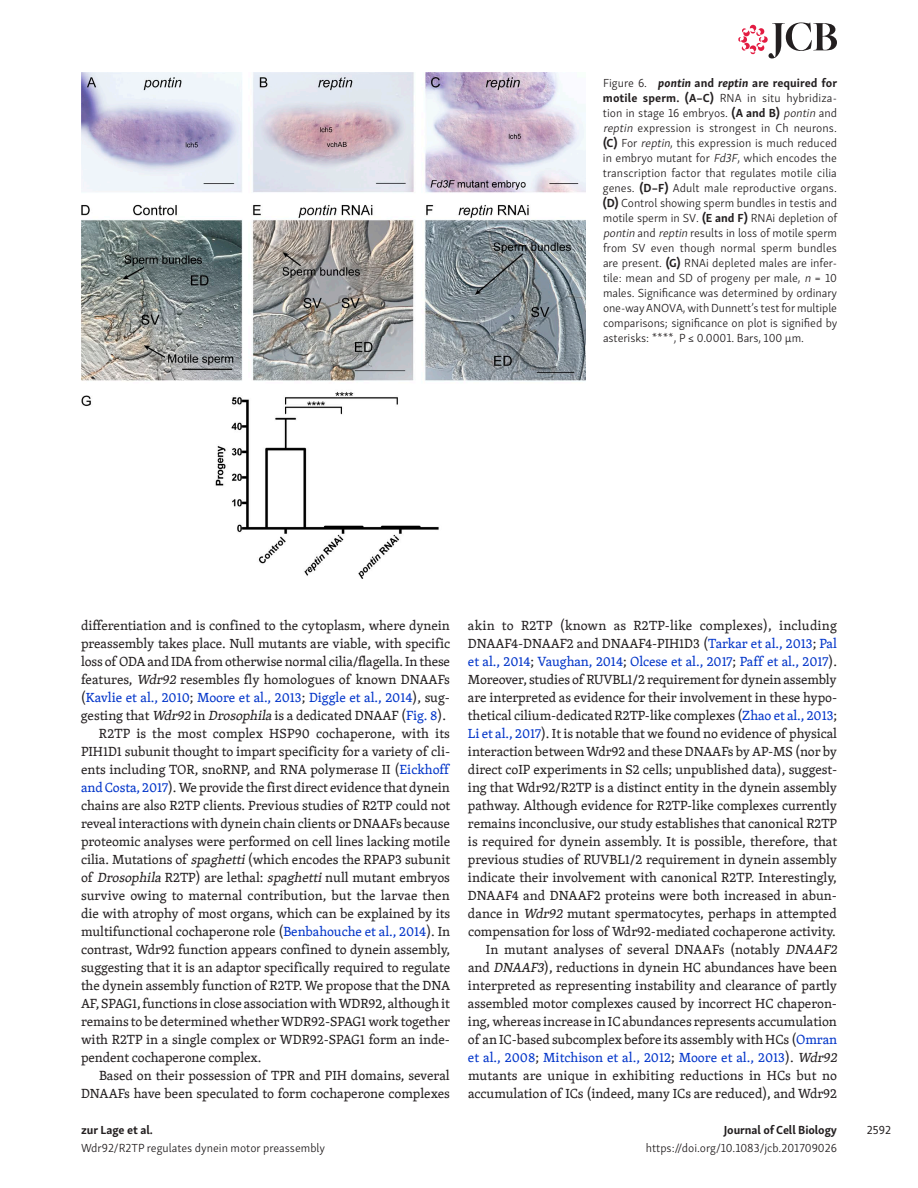
<style>
.page{position:relative;width:918px;height:1188px;background:#fff}
.page>*{position:absolute;margin:0;border:0;box-sizing:border-box;transform-origin:0 0}
.t1{font:13.5px "Skolar PE";letter-spacing:-.005em;color:#231f20}
.t2{font:13.5px "Skolar PE";letter-spacing:-.005em;color:#0034c9}
.t3{font:300 12px/15px "Skolar Sans PE";letter-spacing:-.005em;color:#231f20;text-align:justify}
.t4{font:700 12px "Skolar Sans PE";letter-spacing:-.005em;color:#231f20}
.t5{font:12px "Skolar Sans PE";color:#231f20}
.s1{font-weight:700;font-style:italic}
.s2{font-weight:700}
.s3{font-style:italic}
.s4{color:#231f20}
.s5{color:#0034c9}
.s6{font-style:italic;color:#231f20}
</style>
<div class="page">
<svg style="left:738px;top:23px;width:99px;height:35px"></svg>
<img style="left:81px;top:72px;width:504px;height:506px">
<p class="t3" style="left:603px;top:75px;width:236px">Figure 6. <span class="s1">pontin</span> <span class="s2">and</span> <span class="s1">reptin</span> <span class="s2">are required for motile sperm. (A–C)</span> RNA in situ hybridiza&shy;tion in stage 16 embryos. <span class="s2">(A and B)</span> <span class="s3">pontin</span> and <span class="s3">reptin</span> expression is strongest in Ch neurons. <span class="s2">(C)</span> For <span class="s3">reptin</span>, this expression is much reduced in embryo mutant for <span class="s3">Fd3F</span>, which encodes the transcription factor that regulates motile cilia genes. <span class="s2">(D–F)</span> Adult male reproductive organs. <span class="s2">(D)</span> Control showing sperm bundles in testis and motile sperm in SV. <span class="s2">(E and F)</span> RNAi depletion of <span class="s3">pontin</span> and <span class="s3">reptin</span> results in loss of motile sperm from SV even though normal sperm bundles are present. <span class="s2">(G)</span> RNAi depleted males are infer&shy;tile: mean and SD of progeny per male, <span class="s3">n</span> = 10 males. Significance was determined by ordinary one-way ANOVA, with Dunnett’s test for multiple comparisons; significance on plot is signified by asterisks: ****, P ≤ 0.0001. Bars, 100 µm.</p>
<p class="t1" style="left:81px;top:615px;width:370px">differentiation and is confined to the cytoplasm, where dynein</p>
<p class="t1" style="left:81px;top:633px;width:371px">preassembly takes place. Null mutants are viable, with specific</p>
<p class="t1" style="left:81px;top:651px;width:371px">loss of ODA and IDA from otherwise normal cilia/flagella. In these</p>
<p class="t1" style="left:81px;top:669px;width:371px">features, <span class="s3">Wdr92</span> resembles fly homologues of known DNAAFs</p>
<p class="t2" style="left:81px;top:687px;width:371px"><span class="s4">(</span>Kavlie et al., 2010<span class="s4">;</span> Moore et al., 2013<span class="s4">;</span> Diggle et al., 2014<span class="s4">), sug-</span></p>
<p class="t1" style="left:81px;top:705px;width:367px">gesting that <span class="s3">Wdr92</span> in <span class="s3">Drosophila</span>is a dedicated DNAAF (<span class="s5">Fig. 8</span>).</p>
<p class="t1" style="left:99px;top:723px;width:352px">R2TP is the most complex HSP90 cochaperone, with its</p>
<p class="t1" style="left:81px;top:741px;width:371px">PIH1D1 subunit thought to impart specificity for a variety of cli-</p>
<p class="t1" style="left:81px;top:759px;width:369px">ents including TOR, snoRNP, and RNA polymerase II (<span class="s5">Eickhoff</span></p>
<p class="t1" style="left:81px;top:777px;width:370px"><span class="s5">and Costa, 2017</span>). We provide the first direct evidence that dynein</p>
<p class="t1" style="left:81px;top:795px;width:371px">chains are also R2TP clients. Previous studies of R2TP could not</p>
<p class="t1" style="left:81px;top:813px;width:371px">reveal interactions with dynein chain clients or DNAAFs because</p>
<p class="t1" style="left:81px;top:831px;width:371px">proteomic analyses were performed on cell lines lacking motile</p>
<p class="t1" style="left:81px;top:849px;width:371px">cilia. Mutations of <span class="s3">spaghetti</span>(which encodes the RPAP3 subunit</p>
<p class="t1" style="left:81px;top:867px;width:371px">of <span class="s3">Drosophila</span> R2TP) are lethal: <span class="s3">spaghetti</span>null mutant embryos</p>
<p class="t1" style="left:81px;top:885px;width:370px">survive owing to maternal contribution, but the larvae then</p>
<p class="t1" style="left:81px;top:903px;width:371px">die with atrophy of most organs, which can be explained by its</p>
<p class="t1" style="left:81px;top:921px;width:371px">multifunctional cochaperone role (<span class="s5">Benbahouche et al., 2014</span>). In</p>
<p class="t1" style="left:81px;top:939px;width:371px">contrast, Wdr92 function appears confined to dynein assembly,</p>
<p class="t1" style="left:81px;top:957px;width:371px">suggesting that it is an adaptor specifically required to regulate</p>
<p class="t1" style="left:81px;top:975px;width:371px">the dynein assembly function of R2TP. We propose that the DNA</p>
<p class="t1" style="left:81px;top:993px;width:370px">AF, SPAG1, functions in close association with WDR92, although it</p>
<p class="t1" style="left:81px;top:1011px;width:370px">remains to be determined whether WDR92-SPAG1 work together</p>
<p class="t1" style="left:81px;top:1029px;width:370px">with R2TP in a single complex or WDR92-SPAG1 form an inde-</p>
<p class="t1" style="left:81px;top:1047px;width:182px">pendent cochaperone complex.</p>
<p class="t1" style="left:99px;top:1065px;width:352px">Based on their possession of TPR and PIH domains, several</p>
<p class="t1" style="left:81px;top:1083px;width:371px">DNAAFs have been speculated to form cochaperone complexes</p>
<p class="t4" style="left:81px;top:1120px;width:74px">zur Lage et al.</p>
<p class="t3" style="left:81px;top:1140px;width:246px">Wdr92/R2TP regulates dynein motor preassembly</p>
<p class="t1" style="left:468px;top:615px;width:370px">akin to R2TP (known as R2TP-like complexes), including</p>
<p class="t1" style="left:468px;top:633px;width:371px">DNAAF4-DNAAF2 and DNAAF4-PIH1D3 (<span class="s5">Tarkar et al., 2013</span>; <span class="s5">Pal</span></p>
<p class="t2" style="left:468px;top:651px;width:371px">et al., 2014<span class="s4">;</span> Vaughan, 2014<span class="s4">;</span> Olcese et al., 2017<span class="s4">;</span> Paff et al., 2017<span class="s4">).</span></p>
<p class="t1" style="left:468px;top:669px;width:370px">Moreover, studies of RUVBL1/2 requirement for dynein assembly</p>
<p class="t1" style="left:468px;top:687px;width:371px">are interpreted as evidence for their involvement in these hypo-</p>
<p class="t1" style="left:468px;top:705px;width:371px">thetical cilium-dedicated R2TP-like complexes (<span class="s5">Zhao et al., 2013</span>;</p>
<p class="t1" style="left:468px;top:723px;width:371px"><span class="s5">Li et al., 2017</span>). It is notable that we found no evidence of physical</p>
<p class="t1" style="left:468px;top:741px;width:371px">interaction between Wdr92 and these DNAAFs by AP-MS (nor by</p>
<p class="t1" style="left:468px;top:759px;width:371px">direct coIP experiments in S2 cells; unpublished data), suggest-</p>
<p class="t1" style="left:468px;top:777px;width:371px">ing that Wdr92/R2TP is a distinct entity in the dynein assembly</p>
<p class="t1" style="left:468px;top:795px;width:371px">pathway. Although evidence for R2TP-like complexes currently</p>
<p class="t1" style="left:468px;top:813px;width:371px">remains inconclusive, our study establishes that canonical R2TP</p>
<p class="t1" style="left:468px;top:831px;width:371px">is required for dynein assembly. It is possible, therefore, that</p>
<p class="t1" style="left:468px;top:849px;width:371px">previous studies of RUVBL1/2 requirement in dynein assembly</p>
<p class="t1" style="left:468px;top:867px;width:370px">indicate their involvement with canonical R2TP. Interestingly,</p>
<p class="t1" style="left:468px;top:885px;width:371px">DNAAF4 and DNAAF2 proteins were both increased in abun-</p>
<p class="t1" style="left:468px;top:903px;width:370px">dance in <span class="s3">Wdr92</span> mutant spermatocytes, perhaps in attempted</p>
<p class="t1" style="left:468px;top:921px;width:369px">compensation for loss of Wdr92-mediated cochaperone activity.</p>
<p class="t1" style="left:486px;top:939px;width:356px">In mutant analyses of several DNAAFs (notably <span class="s3">DNAAF2</span></p>
<p class="t1" style="left:468px;top:957px;width:371px">and <span class="s3">DNAAF3</span>), reductions in dynein HC abundances have been</p>
<p class="t1" style="left:468px;top:975px;width:371px">interpreted as representing instability and clearance of partly</p>
<p class="t1" style="left:468px;top:993px;width:371px">assembled motor complexes caused by incorrect HC chaperon-</p>
<p class="t1" style="left:468px;top:1011px;width:370px">ing, whereas increase in IC abundances represents accumulation</p>
<p class="t1" style="left:468px;top:1029px;width:371px">of an IC-based subcomplex before its assembly with HCs (<span class="s5">Omran</span></p>
<p class="t2" style="left:468px;top:1047px;width:374px">et al., 2008<span class="s4">;</span> Mitchison et al., 2012<span class="s4">;</span> Moore et al., 2013<span class="s4">).</span> <span class="s6">Wdr92</span></p>
<p class="t1" style="left:468px;top:1065px;width:371px">mutants are unique in exhibiting reductions in HCs but no</p>
<p class="t1" style="left:468px;top:1083px;width:371px">accumulation of ICs (indeed, many ICs are reduced), and Wdr92</p>
<p class="t4" style="left:724px;top:1120px;width:115px">Journal of Cell Biology</p>
<p class="t3" style="left:646px;top:1140px;width:193px">https://doi.org/10.1083/jcb.201709026</p>
<p class="t5" style="left:867px;top:1121px;width:26px">2592</p>
</div>
